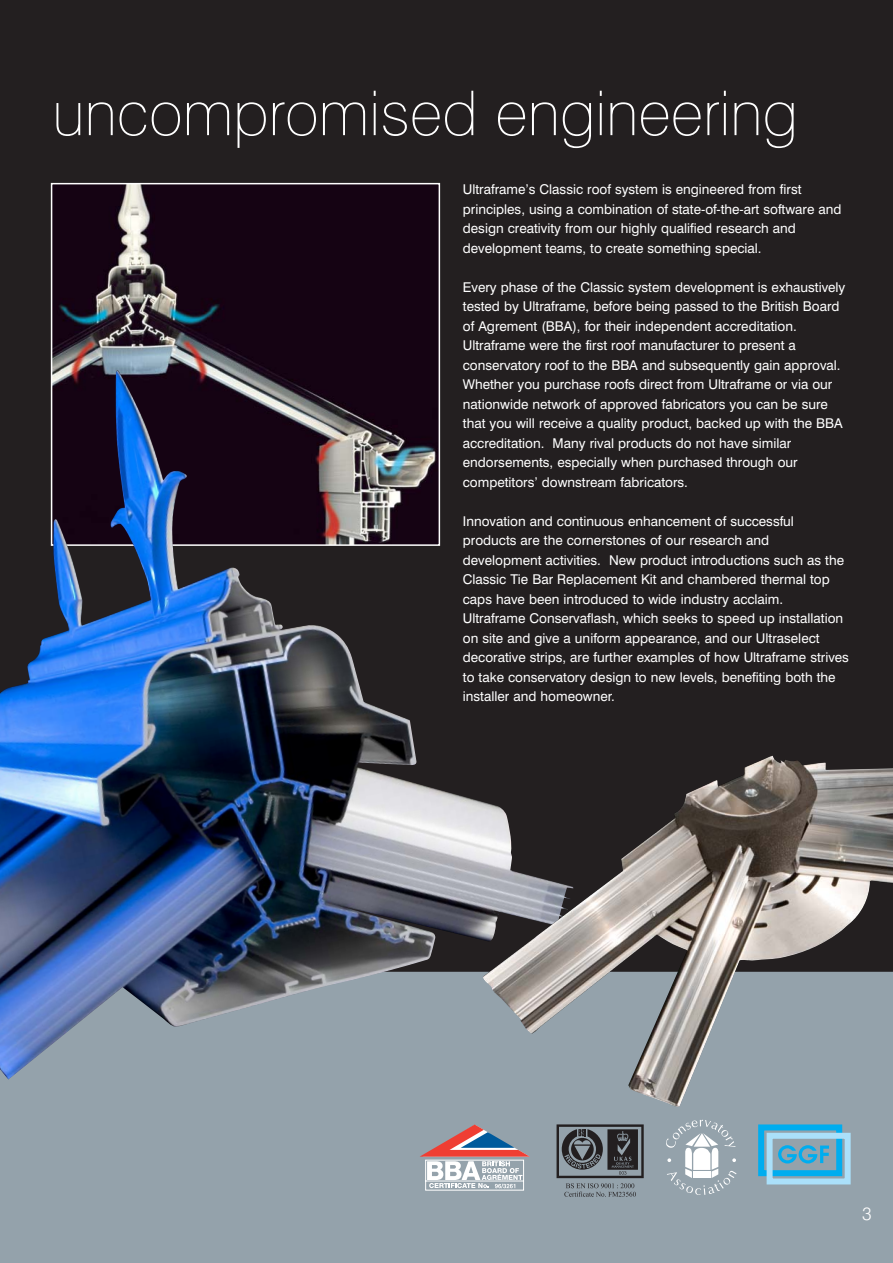
<style>
.page{position:relative;width:893px;height:1263px;background:#fff}
.page>*{position:absolute;margin:0;border:0;box-sizing:border-box;transform-origin:0 0}
.t1{font:100 61.95px "Swiss 721 BT";color:#fff}
.t2{font:300 18px "Swiss 721 BT";color:#fff}
.t3{font:13.5px/19.5px "Swiss 721 BT";color:#fff}
</style>
<div class="page">
<div style="left:0;top:0;width:892px;height:1263px;background:#231f20"></div>
<div style="left:0;top:970px;width:892px;height:293px;background:#94a2ab"></div>
<img style="left:54px;top:186px;width:383px;height:183px">
<svg style="left:666px;top:1120px;width:70px;height:75px"></svg>
<svg style="left:556px;top:1124px;width:87px;height:73px"></svg>
<div style="left:758px;top:1124px;width:84px;height:52px;border:6px solid #00adef"></div>
<div style="left:766px;top:1133px;width:84px;height:51px;border:6px solid #aae0fa"></div>
<svg style="left:778px;top:1145px;width:51px;height:19px"></svg>
<svg style="left:420px;top:1125px;width:110px;height:66px"></svg>
<img style="left:0;top:369px;width:483px;height:710px">
<img style="left:483px;top:756px;width:409px;height:351px">
<h1 class="t1" style="left:52px;top:90px;width:747px">uncompromised engineering</h1>
<p class="t3" style="left:463px;top:180px;width:380px">Ultraframe’s Classic roof system is engineered from first principles, using a combination of state-of-the-art software and design creativity from our highly qualified research and development teams, to create something special.</p>
<p class="t3" style="left:463px;top:278px;width:384px">Every phase of the Classic system development is exhaustively tested by Ultraframe, before being passed to the British Board of Agrement (BBA), for their independent accreditation.<br>Ultraframe were the first roof manufacturer to present a conservatory roof to the BBA and subsequently gain approval.<br>Whether you purchase roofs direct from Ultraframe or via our nationwide network of approved fabricators you can be sure that you will receive a quality product, backed up with the BBA accreditation. Many rival products do not have similar endorsements, especially when purchased through our competitors’ downstream fabricators.</p>
<p class="t3" style="left:463px;top:512px;width:387px">Innovation and continuous enhancement of successful products are the cornerstones of our research and development activities. New product introductions such as the Classic Tie Bar Replacement Kit and chambered thermal top caps have been introduced to wide industry acclaim.<br>Ultraframe Conservaflash, which seeks to speed up installation on site and give a uniform appearance, and our Ultraselect decorative strips, are further examples of how Ultraframe strives to take conservatory design to new levels, benefiting both the installer and homeowner.</p>
<h2 class="t2" style="left:862px;top:1205px;width:11px">3</h2>
</div>
